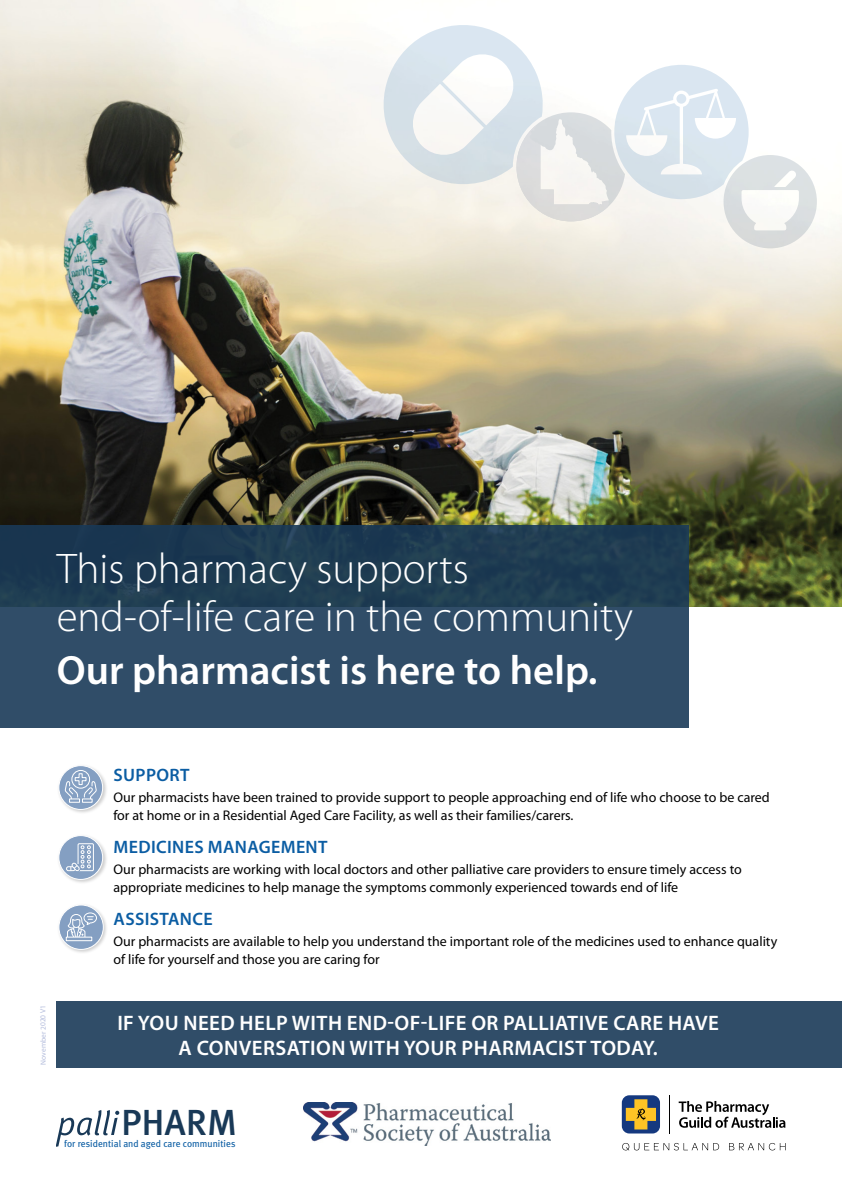
<style>
.page{position:relative;width:842px;height:1191px;background:#fff}
.page>*{position:absolute;margin:0;border:0;box-sizing:border-box;transform-origin:0 0}
.t1{font:300 43px/48px "Myriad Pro";color:#fff}
.t2{font:600 41px "Myriad Pro";color:#fff}
.t3{font:500 36.3px "Meta Plus";color:#193957}
.t4{font:600 21px/25px "Myriad Pro";letter-spacing:.02em;color:#fff;text-align:center}
.t5{font:600 18px "Myriad Pro";letter-spacing:.02em;color:#0b5da3}
.t6{font:14px/18px "Myriad Pro";color:#000}
.t7{font:9.7px "Meta Plus";color:#0b5da3}
.t8{font:7.5px "Myriad Pro";letter-spacing:-.01em;color:#b3bcdc}
</style>
<div class="page">
<svg style="left:57px;top:1110px;width:62px;height:36px"></svg>
<svg style="left:679px;top:1101px;width:106px;height:26px"></svg>
<hr style="left:669px;top:1095px;width:1px;height:38px;background:#000">
<div style="left:622px;top:1095px;width:38px;height:38px;background:#15397f;border-radius:7px"></div>
<svg style="left:626px;top:1099px;width:30px;height:30px"></svg>
<svg style="left:622px;top:1143px;width:97px;height:7px"></svg>
<svg style="left:729px;top:1143px;width:56px;height:7px"></svg>
<img style="left:0;top:0;width:842px;height:607px">
<div style="left:0;top:525px;width:689px;height:202px;background:linear-gradient(to bottom,#1b384e,#36536f)"></div>
<div style="left:57px;top:1001px;width:785px;height:66px;background:#304d68"></div>
<div style="left:723px;top:155px;width:94px;height:93px;background:#d8dadb;border-radius:50%"></div>
<svg style="left:373px;top:14px;width:430px;height:218px"></svg>
<img style="left:304px;top:1102px;width:247px;height:43px">
<img style="left:72px;top:780px;width:35px;height:33px">
<svg style="left:59px;top:766px;width:45px;height:44px"></svg>
<div style="left:82px;top:798px;width:11px;height:4px;border:1px solid #fff"></div>
<img style="left:72px;top:850px;width:35px;height:33px">
<svg style="left:59px;top:836px;width:45px;height:44px"></svg>
<img style="left:72px;top:919px;width:35px;height:34px">
<svg style="left:59px;top:905px;width:45px;height:45px"></svg>
<h1 class="t1" style="left:57px;top:545px;width:578px">This pharmacy supports end-of-life care in the community</h1>
<h2 class="t2" style="left:57px;top:644px;width:542px">Our pharmacist is here to help.</h2>
<p class="t8" style="left:39px;top:1064px;width:61px;rotate:-90deg">November 2020 V1</p>
<p class="t5" style="left:114px;top:763px;width:78px">SUPPORT</p>
<p class="t6" style="left:113px;top:787px;width:658px">Our pharmacists have been trained to provide support to people approaching end of life who choose to be cared for at home or in a Residential Aged Care Facility, as well as their families/carers.</p>
<p class="t5" style="left:114px;top:835px;width:216px">MEDICINES MANAGEMENT</p>
<p class="t6" style="left:113px;top:860px;width:630px">Our pharmacists are working with local doctors and other palliative care providers to ensure timely access to appropriate medicines to help manage the symptoms commonly experienced towards end of life</p>
<p class="t5" style="left:114px;top:907px;width:101px">ASSISTANCE</p>
<p class="t6" style="left:113px;top:932px;width:665px">Our pharmacists are available to help you understand the important role of the medicines used to enhance quality of life for yourself and those you are caring for</p>
<h3 class="t4" style="left:117px;top:1009px;width:603px">IF YOU NEED HELP WITH END-OF-LIFE OR PALLIATIVE CARE HAVE<br>A CONVERSATION WITH YOUR PHARMACIST TODAY.</h3>
<h3 class="t3" style="left:121px;top:1101px;width:118px">PHARM</h3>
<p class="t7" style="left:64px;top:1138px;width:173px">for residential and aged care communities</p>
</div>
